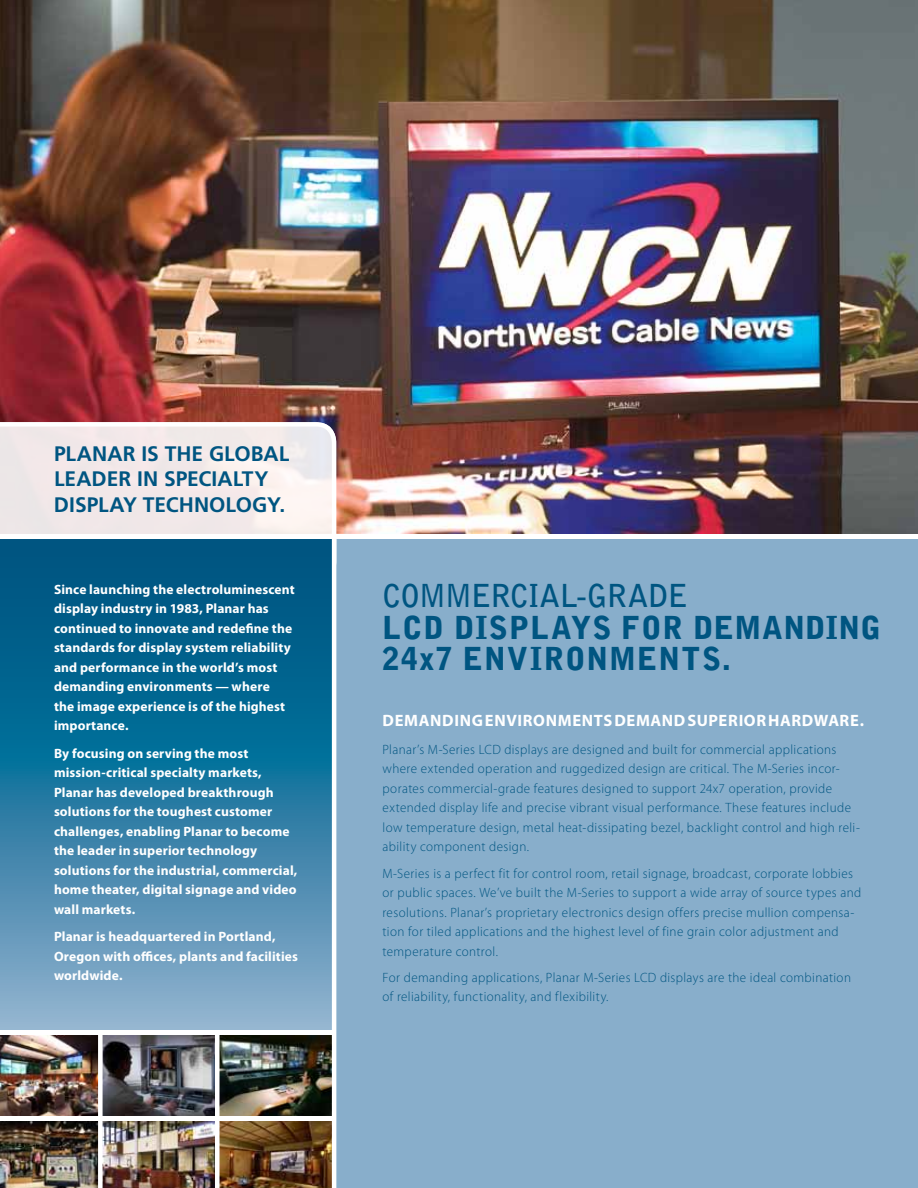
<style>
.page{position:relative;width:918px;height:1188px;background:#fff}
.page>*{position:absolute;margin:0;border:0;box-sizing:border-box;transform-origin:0 0}
.t1{font:900 31.5px "Bell Gothic Std";letter-spacing:.025em;color:#005581}
.t2{font:700 31.5px "Bell Gothic Std";letter-spacing:-.025em;color:#005581}
.t3{font:700 21px/25.2px "Frutiger";color:#005581}
.t4{font:700 16.5px "Myriad Pro";letter-spacing:.04em;color:#fff}
.t5{font:300 13.5px/19.5px "Myriad Pro";letter-spacing:.03em;color:#005581}
.t6{font:700 13.5px/19.5px "Myriad Pro";letter-spacing:.01em;color:#fff}
</style>
<div class="page">
<img style="left:0;top:0;width:918px;height:534px">
<div style="left:0;top:536px;width:918px;height:652px;background:#88aecb"></div>
<svg style="left:0;top:422px;width:336px;height:112px"></svg>
<svg style="left:0;top:539px;width:332px;height:491px;background:#2d7ba2"></svg>
<img style="left:0;top:1035px;width:98px;height:81px">
<img style="left:103px;top:1035px;width:229px;height:81px">
<img style="left:0;top:1120px;width:332px;height:68px">
<div style="left:0;top:534px;width:918px;height:5px;background:#fff"></div>
<div style="left:0;top:1030px;width:336px;height:5px;background:#fff"></div>
<hr style="left:0;top:1116px;width:336px;height:4px;background:#fff">
<hr style="left:332px;top:537px;width:4px;height:651px;background:#fff">
<div style="left:215px;top:1032px;width:5px;height:156px;background:#fff"></div>
<div style="left:98px;top:1032px;width:5px;height:156px;background:#fff"></div>
<h2 class="t3" style="left:54px;top:441px;width:237px">PLANAR IS THE GLOBAL<br>LEADER IN SPECIALTY<br>DISPLAY TECHNOLOGY.</h2>
<p class="t6" style="left:54px;top:580px;width:242px">Since launching the electroluminescent display industry in 1983, Planar has continued to innovate and redefine the standards for display system reliability and performance in the world’s most demanding environments — where<br>the image experience is of the highest importance.</p>
<p class="t6" style="left:54px;top:744px;width:245px">By focusing on serving the most mission-critical specialty markets, Planar has developed breakthrough solutions for the toughest customer challenges, enabling Planar to become the leader in superior technology solutions for the industrial, commercial, home theater, digital signage and video wall markets.</p>
<p class="t6" style="left:54px;top:927px;width:246px">Planar is headquartered in Portland,<br>Oregon with offices, plants and facilities worldwide.</p>
<h1 class="t2" style="left:382px;top:577px;width:307px">COMMERCIAL-GRADE</h1>
<h1 class="t1" style="left:383px;top:609px;width:113px">LCD DISPLA</h1>
<h1 class="t1" style="left:571px;top:609px;width:164px">YS FOR DEMANDIN</h1>
<h1 class="t1" style="left:861px;top:609px;width:22px">G</h1>
<h1 class="t1" style="left:383px;top:640px;width:227px">24X7 ENVIRONMEN</h1>
<h1 class="t1" style="left:682px;top:640px;width:51px">TS.</h1>
<p class="t4" style="left:383px;top:711px;width:483px">Demanding environments demand superior hardware.</p>
<p class="t5" style="left:382px;top:740px;width:479px">Planar’s M-Series LCD displays are designed and built for commercial applications where extended operation and ruggedized design are critical. The M-Series incor&shy;porates commercial-grade features designed to support 24x7 operation, provide extended display life and precise vibrant visual performance. These features include low temperature design, metal heat-dissipating bezel, backlight control and high reli&shy;ability component design.</p>
<p class="t5" style="left:382px;top:864px;width:480px">M-Series is a perfect fit for control room, retail signage, broadcast, corporate lobbies or public spaces. We’ve built the M-Series to support a wide array of source types and resolutions. Planar’s proprietary electronics design offers precise mullion compensa&shy;tion for tiled applications and the highest level of fine grain color adjustment and temperature control.</p>
<p class="t5" style="left:382px;top:968px;width:470px">For demanding applications, Planar M-Series LCD displays are the ideal combination of reliability, functionality, and flexibility.</p>
</div>
